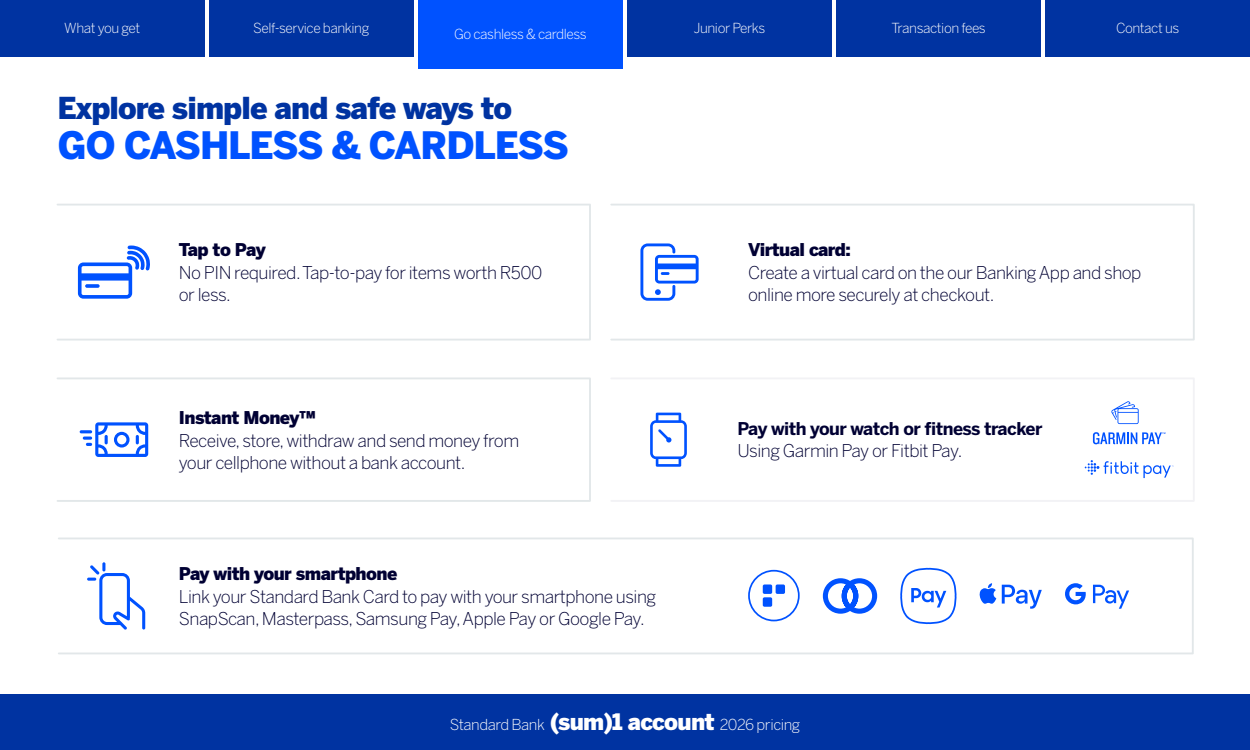
<style>
.page{position:relative;width:1250px;height:750px;background:#fff}
.page>*{position:absolute;margin:0;border:0;box-sizing:border-box;transform-origin:0 0}
.t1{font:900 37.5px "Benton Sans";letter-spacing:-.03em;color:#0052ff}
.t2{font:900 30px "Benton Sans";letter-spacing:-.03em;color:#0033a1}
.t3{font:300 17.5px/22.5px "Benton Sans";letter-spacing:-.03em;color:#003}
.t4{font:900 17.5px "Benton Sans";letter-spacing:-.03em;color:#003}
.t5{font:700 17.5px "Benton Sans";letter-spacing:-.03em;color:#003}
.t6{font:300 15px "Benton Sans";letter-spacing:-.03em;color:#fff}
.t7{font:300 13.75px "Benton Sans";letter-spacing:-.03em;color:#fff}
.s1{font-weight:900;font-size:22.5px}
</style>
<div class="page">
<svg style="left:78px;top:246px;width:72px;height:53px"></svg>
<svg style="left:80px;top:422px;width:68px;height:35px"></svg>
<div style="left:0;top:694px;width:1250px;height:56px;background:#0033a1"></div>
<div style="left:57px;top:377px;width:534px;height:125px;border:2px solid #e2e7e9"></div>
<div style="left:57px;top:204px;width:534px;height:137px;border:2px solid #e2e7e9"></div>
<div style="left:610px;top:204px;width:585px;height:137px;border:2px solid #e2e7e9"></div>
<div style="left:58px;top:538px;width:1136px;height:116px;border:2px solid #e2e7e9"></div>
<svg style="left:87px;top:562px;width:58px;height:68px"></svg>
<svg style="left:748px;top:570px;width:52px;height:51px"></svg>
<div style="left:763px;top:584px;width:9px;height:10px;background:#0052ff;border-radius:2px"></div>
<div style="left:776px;top:584px;width:9px;height:10px;background:#0052ff;border-radius:2px"></div>
<div style="left:763px;top:597px;width:9px;height:10px;background:#0052ff;border-radius:2px"></div>
<svg style="left:900px;top:567px;width:57px;height:58px"></svg>
<svg style="left:979px;top:583px;width:17px;height:21px"></svg>
<svg style="left:1002px;top:585px;width:40px;height:24px"></svg>
<svg style="left:1065px;top:583px;width:64px;height:26px"></svg>
<svg style="left:822px;top:578px;width:56px;height:36px"></svg>
<div style="left:610px;top:377px;width:585px;height:125px;border:2px solid #f2f2f5"></div>
<svg style="left:650px;top:413px;width:37px;height:54px"></svg>
<svg style="left:1085px;top:460px;width:89px;height:18px"></svg>
<svg style="left:1111px;top:401px;width:28px;height:23px"></svg>
<svg style="left:1093px;top:432px;width:72px;height:13px"></svg>
<svg style="left:640px;top:243px;width:59px;height:58px"></svg>
<div style="left:0;top:0;width:204px;height:56px;background:#0033a1"></div>
<div style="left:209px;top:0;width:205px;height:56px;background:#0033a1"></div>
<div style="left:1046px;top:0;width:204px;height:56px;background:#0033a1"></div>
<div style="left:836px;top:0;width:205px;height:56px;background:#0033a1"></div>
<div style="left:627px;top:0;width:205px;height:56px;background:#0033a1"></div>
<div style="left:418px;top:0;width:205px;height:69px;background:#0052ff"></div>
<p class="t7" style="left:64px;top:20px;width:78px">What you get</p>
<p class="t7" style="left:253px;top:20px;width:118px">Self-service banking</p>
<p class="t7" style="left:454px;top:20px;width:134px">Go cashless &amp; cardless</p>
<p class="t7" style="left:694px;top:20px;width:73px">Junior Perks</p>
<p class="t7" style="left:892px;top:20px;width:96px">Transaction fees</p>
<p class="t7" style="left:1116px;top:20px;width:65px">Contact us</p>
<h2 class="t2" style="left:58px;top:89px;width:456px">Explore simple and safe ways to</h2>
<h1 class="t1" style="left:58px;top:121px;width:513px">GO CASHLESS &amp; CARDLESS</h1>
<p class="t4" style="left:179px;top:238px;width:88px">Tap to Pay</p>
<p class="t3" style="left:179px;top:261px;width:365px">No PIN required. Tap-to-pay for items worth R500 or less.</p>
<p class="t4" style="left:179px;top:406px;width:138px">Instant Money™</p>
<p class="t3" style="left:179px;top:429px;width:342px">Receive, store, withdraw and send money from your cellphone without a bank account.</p>
<p class="t4" style="left:179px;top:563px;width:220px">Pay with your smartphone</p>
<p class="t3" style="left:179px;top:585px;width:479px">Link your Standard Bank Card to pay with your smartphone using<br>SnapScan, Masterpass, Samsung Pay, Apple Pay or Google Pay.</p>
<p class="t4" style="left:748px;top:238px;width:104px">Virtual card:</p>
<p class="t3" style="left:748px;top:261px;width:395px">Create a virtual card on the our Banking App and shop online more securely at checkout.</p>
<p class="t5" style="left:737px;top:418px;width:307px">Pay with your watch or fitness tracker</p>
<p class="t3" style="left:737px;top:440px;width:226px">Using Garmin Pay or Fitbit Pay.</p>
<p class="t6" style="left:450px;top:716px;width:352px">Standard Bank <span class="s1">(sum)1 account</span> 2026 pricing</p>
</div>
